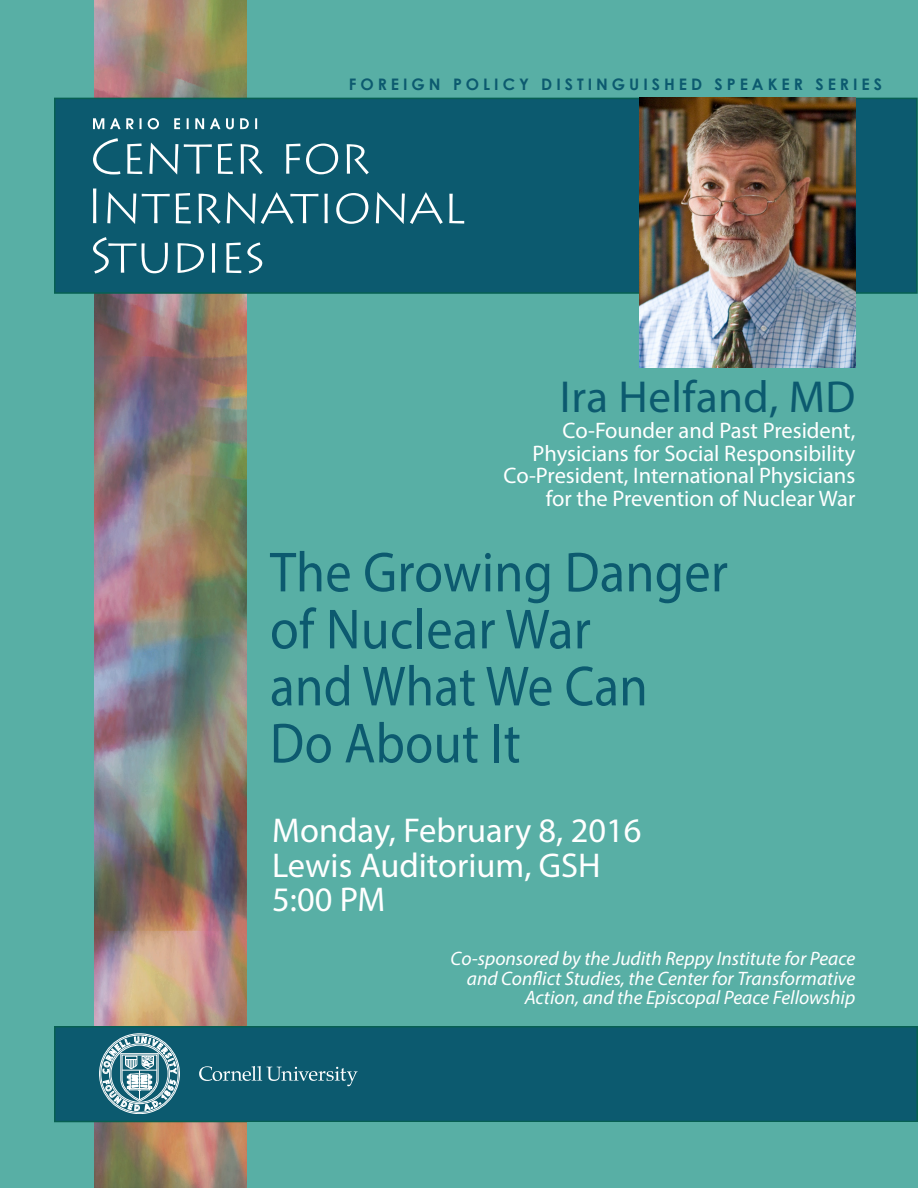
<style>
.page{position:relative;width:918px;height:1188px;background:#fff}
.page>*{position:absolute;margin:0;border:0;box-sizing:border-box;transform-origin:0 0}
.t1{font:57px/57px "Myriad Pro";letter-spacing:.005em;color:#0c5a6f;scale:.92 1}
.t2{font:45px "Myriad Pro";letter-spacing:.01em;color:#0c5a6f}
.t3{font:34.5px/34.5px "Myriad Pro";color:#fff}
.t4{font:22.5px/22.5px "Myriad Pro";color:#fff;text-align:right}
.t5{font:italic 19.5px/19.5px "Myriad Pro";color:#fff;text-align:right}
.t6{font:700 15.9px "Century Gothic";letter-spacing:.25em;color:#0c5a6f}
</style>
<div class="page">
<img style="left:93px;top:0;width:154px;height:1188px">
<div style="left:0;top:0;width:93px;height:1188px;background:#58afa5"></div>
<div style="left:55px;top:1027px;width:862px;height:95px;background:#0c5a6f"></div>
<div style="left:54px;top:1026px;width:864px;height:96px;border:2px solid #076052"></div>
<div style="left:247px;top:1122px;width:671px;height:66px;background:#58afa5"></div>
<div style="left:247px;top:0;width:671px;height:1026px;background:#58afa5"></div>
<div style="left:55px;top:98px;width:862px;height:195px;background:#0c5a6f"></div>
<div style="left:54px;top:98px;width:864px;height:196px;border:2px solid #076052"></div>
<svg style="left:93px;top:118px;width:164px;height:11px"></svg>
<svg style="left:93px;top:138px;width:276px;height:37px"></svg>
<svg style="left:93px;top:189px;width:371px;height:35px"></svg>
<svg style="left:93px;top:237px;width:169px;height:37px"></svg>
<svg style="left:99px;top:1033px;width:81px;height:81px"></svg>
<svg style="left:199px;top:1066px;width:159px;height:20px"></svg>
<img style="left:639px;top:98px;width:216px;height:269px">
<p class="t6" style="left:349px;top:72px;width:535px">FOREIGN POLICY DISTINGUISHED SPEAKER SERIES</p>
<h2 class="t2" style="left:560px;top:369px;width:297px">Ira Helfand, MD</h2>
<p class="t4" style="left:504px;top:419px;width:353px">Co-Founder and Past President, Physicians for Social Responsibility Co-President, International Physicians for the Prevention of Nuclear War</p>
<h1 class="t1" style="left:270px;top:543px;width:499px">The Growing Danger of Nuclear War<br>and What We Can<br>Do About It</h1>
<h3 class="t3" style="left:272px;top:813px;width:371px">Monday, February 8, 2016<br>Lewis Auditorium, GSH<br>5:00 PM</h3>
<p class="t5" style="left:451px;top:948px;width:406px">Co-sponsored by the Judith Reppy Institute for Peace and Conflict Studies, the Center for Transformative<br>Action, and the Episcopal Peace Fellowship</p>
</div>
